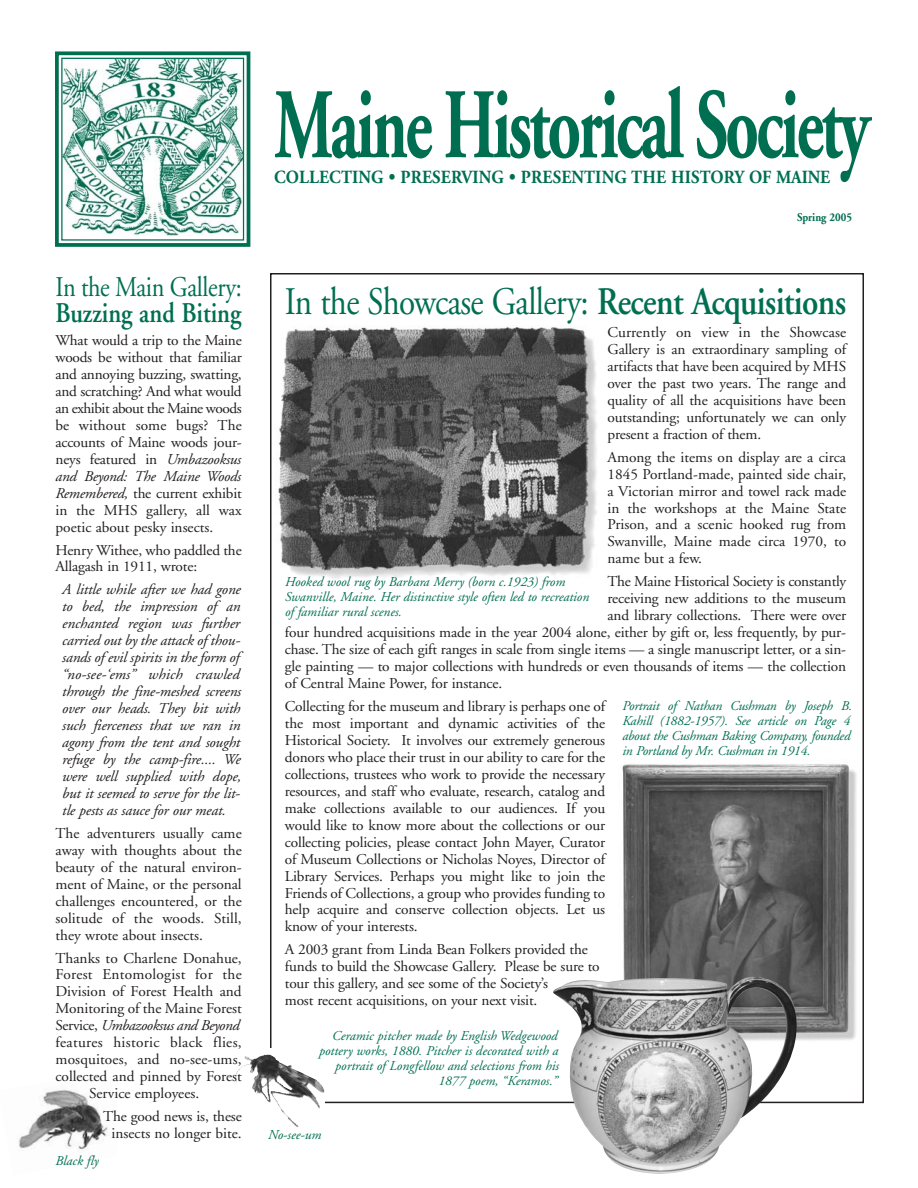
<style>
.page{position:relative;width:918px;height:1188px;background:#fff}
.page>*{position:absolute;margin:0;border:0;box-sizing:border-box;transform-origin:0 0}
.t1{font:700 99.45px "Adobe Garamond";letter-spacing:-.04em;color:#006f51;scale:.66 1}
.t2{font:39px "Adobe Garamond";letter-spacing:-.02em;color:#006f51;scale:.85 1}
.t3{font:28.5px "Adobe Garamond";letter-spacing:-.015em;color:#006f51;scale:.85 1}
.t4{font:600 28.5px "Adobe Garamond";color:#006f51;scale:.85 1}
.t5{font:700 18.6px "Adobe Garamond";letter-spacing:.01em;color:#006f51;scale:.91 1}
.t6{font:15px/17px "Adobe Garamond";letter-spacing:-.01em;color:#231f20;text-align:justify}
.t7{font:italic 15px/17px "Adobe Garamond";letter-spacing:-.01em;color:#231f20}
.t8{font:italic 13.5px/15px "Adobe Garamond";color:#006f51}
.t9{font:700 12px "Adobe Garamond";color:#006f51;scale:.9 1}
.s1{font-style:italic}
.s2{font-weight:600}
</style>
<div class="page">
<img style="left:19px;top:1089px;width:89px;height:61px">
<img style="left:278px;top:326px;width:319px;height:253px">
<img style="left:622px;top:764px;width:235px;height:276px">
<img style="left:63px;top:60px;width:179px;height:175px">
<div style="left:57px;top:53px;width:192px;height:192px;border:5px solid #fff"></div>
<div style="left:55px;top:51px;width:195px;height:196px;border:4px solid #006f51"></div>
<div style="left:61px;top:58px;width:183px;height:183px;border:1px solid #006f51"></div>
<img style="left:553px;top:974px;width:247px;height:200px">
<img style="left:244px;top:1054px;width:81px;height:73px">
<h3 class="t3" style="left:56px;top:275px;width:221px">In the Main Gallery:</h3>
<h3 class="t4" style="left:56px;top:302px;width:220px">Buzzing and Biting</h3>
<p class="t6" style="left:56px;top:333px;width:188px">What would a trip to the Maine woods be without that familiar and annoying buzzing, swatting, and scratching? And what would an exhibit about the Maine woods be without some bugs? The accounts of Maine woods jour&shy;neys featured in <span class="s1">Umbazooksus and Beyond: The Maine Woods Remembered,</span> the current exhibit in the MHS gallery, all wax poetic about pesky insects.</p>
<p class="t6" style="left:56px;top:543px;width:188px">Henry Withee, who paddled the<br>Allagash in 1911, wrote:</p>
<p class="t7" style="left:62px;top:583px;width:181px">A little while after we had gone to bed, the impression of an enchanted region was further carried out by the attack of thou&shy;sands of evil spirits in the form of “no-see-‘ems” which crawled through the fine-meshed screens over our heads. They bit with such fierceness that we ran in agony from the tent and sought refuge by the camp-fire.... We were well supplied with dope, but it seemed to serve for the lit&shy;tle pests as sauce for our meat.</p>
<p class="t6" style="left:56px;top:826px;width:188px">The adventurers usually came away with thoughts about the beauty of the natural environ&shy;ment of Maine, or the personal challenges encountered, or the solitude of the woods. Still, they wrote about insects.</p>
<p class="t6" style="left:56px;top:951px;width:188px;text-align:center">Thanks to Charlene Donahue,<br>Forest Entomologist for the<br>Division of Forest Health and<br>Monitoring of the Maine Forest<br>Service, <span class="s1">Umbazooksus and Beyond </span>features historic black flies, mosquitoes, and no-see-ums, collected and pinned by Forest<br>Service employees.</p>
<p class="t6" style="left:103px;top:1109px;width:140px;text-align:center">The good news is, these insects no longer bite.</p>
<p class="t8" style="left:56px;top:1155px;width:45px">Black fly</p>
<h1 class="t1" style="left:274px;top:85px;width:904px">Maine Historical Society</h1>
<p class="t5" style="left:274px;top:169px;width:613px">COLLECTING • PRESERVING • PRESENTING THE HISTORY OF MAINE</p>
<p class="t9" style="left:797px;top:212px;width:62px">Spring 2005</p>
<h2 class="t2" style="left:285px;top:286px;width:662px">In the Showcase Gallery: <span class="s2">Recent Acquisitions</span></h2>
<p class="t6" style="left:608px;top:325px;width:240px">Currently on view in the Showcase Gallery is an extraordinary sampling of artifacts that have been acquired by MHS over the past two years. The range and quality of all the acquisitions have been outstanding; unfortunately we can only present a fraction of them.</p>
<p class="t6" style="left:608px;top:450px;width:240px">Among the items on display are a circa 1845 Portland-made, painted side chair, a Victorian mirror and towel rack made in the workshops at the Maine State Prison, and a scenic hooked rug from Swanville, Maine made circa 1970, to name but a few.</p>
<p class="t6" style="left:608px;top:575px;width:240px">The Maine Historical Society is constantly</p>
<p class="t6" style="left:607px;top:591px;width:240px">receiving new additions to the museum</p>
<p class="t6" style="left:607px;top:608px;width:240px">and library collections. There were over</p>
<p class="t6" style="left:285px;top:625px;width:563px">four hundred acquisitions made in the year 2004 alone, either by gift or, less frequently, by pur-</p>
<p class="t6" style="left:285px;top:642px;width:563px">chase. The size of each gift ranges in scale from single items — a single manuscript letter, or a sin-</p>
<p class="t6" style="left:285px;top:659px;width:563px">gle painting — to major collections with hundreds or even thousands of items — the collection</p>
<p class="t6" style="left:285px;top:676px;width:219px">of Central Maine Power, for instance.</p>
<p class="t6" style="left:285px;top:699px;width:322px">Collecting for the museum and library is perhaps one of the most important and dynamic activities of the Historical Society. It involves our extremely generous donors who place their trust in our ability to care for the collections, trustees who work to provide the necessary resources, and staff who evaluate, research, catalog and make collections available to our audiences. If you would like to know more about the collections or our collecting policies, please contact John Mayer, Curator of Museum Collections or Nicholas Noyes, Director of Library Services. Perhaps you might like to join the Friends of Collections, a group who provides funding to help acquire and conserve collection objects. Let us know of your interests.</p>
<p class="t6" style="left:285px;top:943px;width:316px;text-align:left">A 2003 grant from Linda Bean Folkers provided the funds to build the Showcase Gallery. Please be sure to tour this gallery, and see some of the Society’s<br>most recent acquisitions, on your next visit.</p>
<p class="t8" style="left:285px;top:575px;width:306px">Hooked wool rug by Barbara Merry (born c.1923) from<br>Swanville, Maine. Her distinctive style often led to recreation of familiar rural scenes.</p>
<p class="t8" style="left:622px;top:699px;width:231px">Portrait of Nathan Cushman by Joseph B.<br>Kahill (1882-1957). See article on Page 4 about the Cushman Baking Company, founded in Portland by Mr. Cushman in 1914.</p>
<p class="t8" style="left:319px;top:1030px;width:242px;text-align:right">Ceramic pitcher made by English Wedgewood pottery works, 1880. Pitcher is decorated with a portrait of Longfellow and selections from his 1877 poem, “Keramos.”</p>
<p class="t8" style="left:268px;top:1128px;width:55px">No-see-um</p>
</div>
